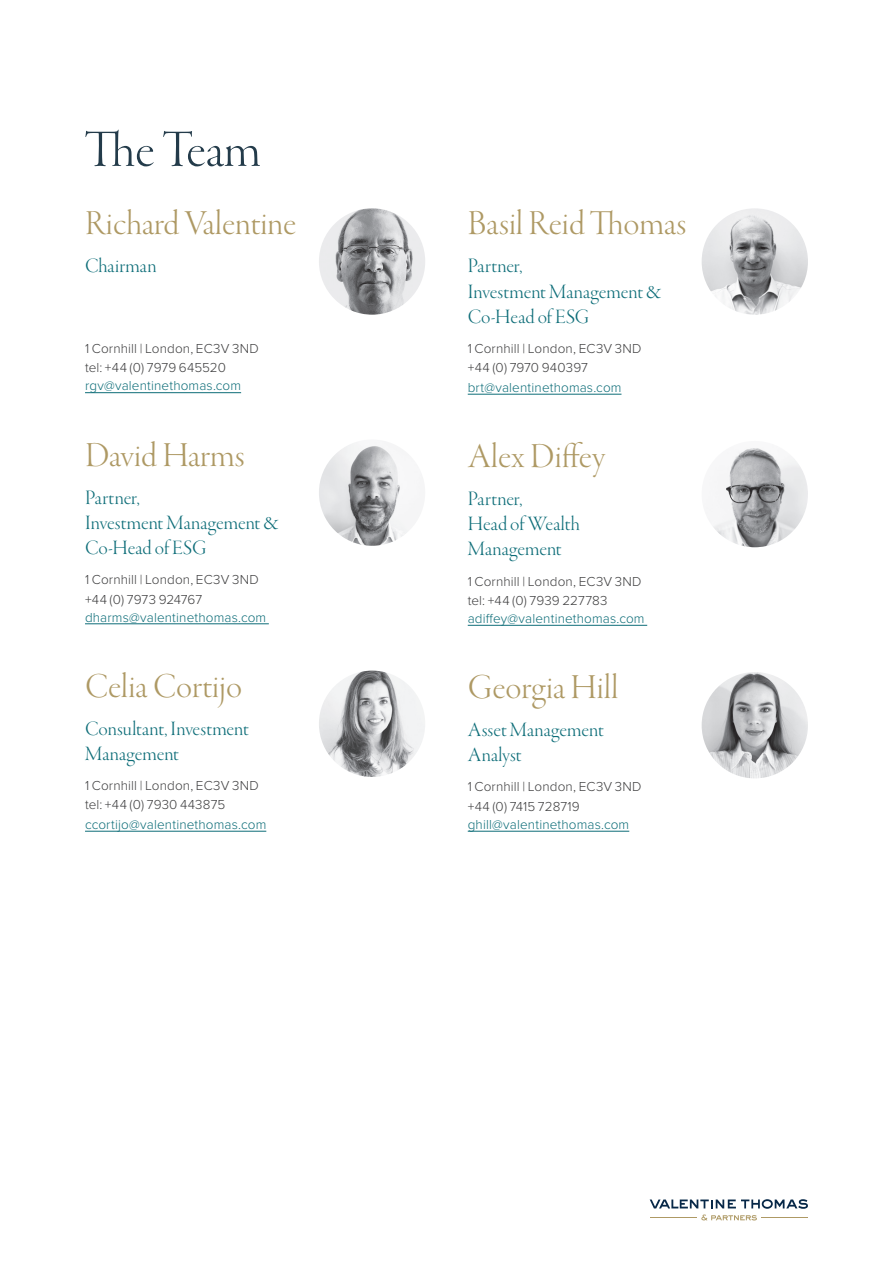
<style>
.page{position:relative;width:893px;height:1263px;background:#fff}
.page>*{position:absolute;margin:0;border:0;box-sizing:border-box;transform-origin:0 0}
.t1{font:54px "Garamond Premr Pro Lt Disp";color:#233b4a}
.t2{font:36px "Garamond Premr Pro Lt Disp";color:#ae9964}
.t3{font:21px/25.2px "Garamond Premr Pro Lt Disp";color:#0d6d78}
.t4{font:300 13.5px/19.5px "Proxima Nova";letter-spacing:.01em;color:#3e3e3f}
.t5{font:300 13.5px "Proxima Nova";letter-spacing:.01em;color:#0d6d78}
</style>
<div class="page">
<hr style="left:85px;top:392px;width:156px;height:1px;background:#0d6d78">
<hr style="left:85px;top:623px;width:184px;height:1px;background:#0d6d78">
<hr style="left:85px;top:831px;width:181px;height:1px;background:#0d6d78">
<hr style="left:468px;top:394px;width:153px;height:1px;background:#0d6d78">
<hr style="left:468px;top:625px;width:179px;height:1px;background:#0d6d78">
<hr style="left:468px;top:831px;width:161px;height:1px;background:#0d6d78">
<img style="left:319px;top:208px;width:106px;height:107px;border-radius:53px">
<img style="left:319px;top:439px;width:106px;height:107px;border-radius:53px">
<img style="left:319px;top:670px;width:106px;height:107px;border-radius:53px">
<img style="left:702px;top:208px;width:106px;height:107px;border-radius:53px">
<img style="left:702px;top:441px;width:106px;height:106px;border-radius:53px">
<img style="left:702px;top:672px;width:106px;height:106px;border-radius:53px">
<svg style="left:650px;top:1199px;width:158px;height:21px"></svg>
<hr style="left:650px;top:1217px;width:46px;height:1px;background:#ae9964">
<hr style="left:761px;top:1217px;width:47px;height:1px;background:#ae9964">
<h1 class="t1" style="left:85px;top:120px;width:177px">The Team</h1>
<h2 class="t2" style="left:85px;top:204px;width:213px">Richard Valentine</h2>
<h3 class="t3" style="left:85px;top:254px;width:73px">Chairman</h3>
<p class="t4" style="left:85px;top:338px;width:175px">1 Cornhill | London, EC3V 3ND tel: +44 (0) 7979 645520</p>
<p class="t5" style="left:85px;top:376px;width:158px">rgv@valentinethomas.com</p>
<h2 class="t2" style="left:85px;top:435px;width:161px">David Harms</h2>
<h3 class="t3" style="left:85px;top:485px;width:195px">Partner,<br>Investment Management &amp;<br>Co-Head of ESG</h3>
<p class="t4" style="left:85px;top:569px;width:175px">1 Cornhill | London, EC3V 3ND +44 (0) 7973 924767</p>
<p class="t5" style="left:85px;top:607px;width:183px">dharms@valentinethomas.com</p>
<h2 class="t2" style="left:85px;top:666px;width:159px">Celia Cortijo</h2>
<h3 class="t3" style="left:85px;top:716px;width:165px">Consultant, Investment<br>Management</h3>
<p class="t4" style="left:85px;top:775px;width:175px">1 Cornhill | London, EC3V 3ND tel: +44 (0) 7930 443875</p>
<p class="t5" style="left:85px;top:814px;width:183px">ccortijo@valentinethomas.com</p>
<h2 class="t2" style="left:468px;top:204px;width:220px">Basil Reid Thomas</h2>
<h3 class="t3" style="left:468px;top:254px;width:195px">Partner,<br>Investment Management &amp;<br>Co-Head of ESG</h3>
<p class="t4" style="left:468px;top:338px;width:175px">1 Cornhill | London, EC3V 3ND +44 (0) 7970 940397</p>
<p class="t5" style="left:468px;top:377px;width:155px">brt@valentinethomas.com</p>
<h2 class="t2" style="left:468px;top:436px;width:139px">Alex Diffey</h2>
<h3 class="t3" style="left:468px;top:487px;width:114px">Partner,<br>Head of Wealth<br>Management</h3>
<p class="t4" style="left:468px;top:570px;width:175px">1 Cornhill | London, EC3V 3ND tel: +44 (0) 7939 227783</p>
<p class="t5" style="left:468px;top:608px;width:178px">adiffey@valentinethomas.com</p>
<h2 class="t2" style="left:468px;top:668px;width:152px">Georgia Hill</h2>
<h3 class="t3" style="left:468px;top:718px;width:137px">Asset Management<br>Analyst</h3>
<p class="t4" style="left:468px;top:776px;width:175px">1 Cornhill | London, EC3V 3ND +44 (0) 7415 728719</p>
<p class="t5" style="left:468px;top:814px;width:163px">ghill@valentinethomas.com</p>
</div>
